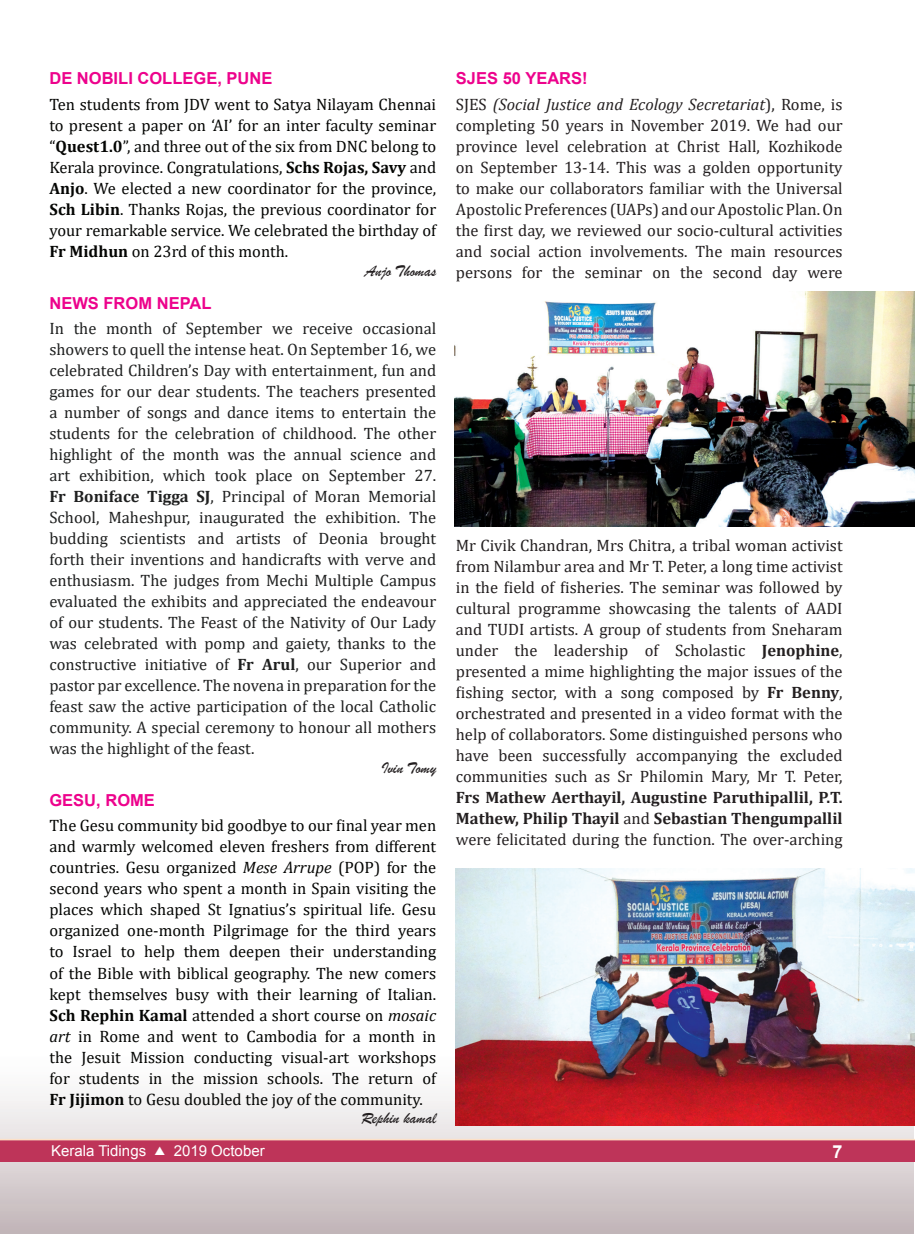
<style>
.page{position:relative;width:915px;height:1234px;background:#fff}
.page>*{position:absolute;margin:0;border:0;box-sizing:border-box;transform-origin:0 0}
.t1{font:700 18px "Arial";color:#fff}
.t2{font:16.5px/21px "Cambria";color:#040503;text-align:justify}
.t3{font:16.5px/21px "Cambria";color:#231f20;text-align:justify}
.t4{font:16.5px/21px "Cambria";color:#1f2020;text-align:justify}
.t5{font:700 16.5px/21px "Cambria";color:#231f20;text-align:justify}
.t6{font:700 16.5px "Arial";color:#ed028c}
.t7{font:16.5px "Brush Script";color:#231f20}
.t8{font:15px "Arial";color:#fff}
.s1{font-weight:700}
.s2{font-style:italic}
.s3{font-weight:400}
.s4{font-family:"Dixieland";font-size:12px}
</style>
<div class="page">
<svg style="left:0;top:1096px;width:913px;height:137px;background:#d7cdcf"></svg>
<img style="left:454px;top:291px;width:460px;height:235px">
<img style="left:455px;top:868px;width:458px;height:257px">
<div style="left:0;top:1138px;width:914px;height:23px;background:#be3459"></div>
<hr style="left:0;top:1138px;width:914px;height:2px;background:#fde0c7">
<p class="t6" style="left:49px;top:67px;width:224px">DE NOBILI COLLEGE, PUNE</p>
<p class="t2" style="left:49px;top:93px;width:388px">Ten students from JDV went to Satya Nilayam Chennai to present a paper on ‘AI’ for an inter faculty seminar “<span class="s1">Quest1.0</span>”, and three out of the six from DNC belong to Kerala province. Congratulations, <span class="s1">Schs Rojas, Savy</span> and <span class="s1">Anjo</span>. We elected a new coordinator for the province, <span class="s1">Sch Libin</span>. Thanks Rojas, the previous coordinator for your remarkable service. We celebrated the birthday of <span class="s1">Fr Midhun</span> on 23rd of this month.</p>
<p class="t7" style="left:365px;top:260px;width:73px">Anjo Thomas</p>
<p class="t6" style="left:49px;top:291px;width:163px">NEWS FROM NEPAL</p>
<p class="t4" style="left:49px;top:317px;width:388px">In the month of September we receive occasional showers to quell the intense heat. On September 16, we celebrated Children’s Day with entertainment, fun and games for our dear students. The teachers presented a number of songs and dance items to entertain the students for the celebration of childhood. The other highlight of the month was the annual science and art exhibition, which took place on September 27.<br><span class="s1">Fr Boniface Tigga SJ</span>, Principal of Moran Memorial School, Maheshpur, inaugurated the exhibition. The budding scientists and artists of Deonia brought forth their inventions and handicrafts with verve and enthusiasm. The judges from Mechi Multiple Campus evaluated the exhibits and appreciated the endeavour of our students. The Feast of the Nativity of Our Lady was celebrated with pomp and gaiety, thanks to the constructive initiative of <span class="s1">Fr Arul</span>, our Superior and pastor par excellence. The novena in preparation for the feast saw the active participation of the local Catholic community. A special ceremony to honour all mothers was the highlight of the feast.</p>
<p class="t7" style="left:381px;top:757px;width:56px">Ivin Tomy</p>
<p class="t6" style="left:49px;top:788px;width:107px">GESU, ROME</p>
<p class="t2" style="left:49px;top:815px;width:388px">The Gesu community bid goodbye to our final year men and warmly welcomed eleven freshers from different countries. Gesu organized <span class="s2">Mese Arrupe</span> (POP) for the second years who spent a month in Spain visiting the places which shaped St Ignatius’s spiritual life. Gesu organized one-month Pilgrimage for the third years to Israel to help them deepen their understanding of the Bible with biblical geography. The new comers kept themselves busy with their learning of Italian.<br><span class="s1">Sch Rephin Kamal</span> attended a short course on <span class="s2">mosaic art</span> in Rome and went to Cambodia for a month in the Jesuit Mission conducting visual-art workshops for students in the mission schools. The return of <span class="s1">Fr Jijimon</span> to Gesu doubled the joy of the community.</p>
<p class="t7" style="left:361px;top:1107px;width:76px">Rephin kamal</p>
<p class="t6" style="left:455px;top:67px;width:133px">SJES 50 YEARS!</p>
<p class="t3" style="left:455px;top:93px;width:388px">SJES <span class="s2">(Social Justice and Ecology Secretariat</span>), Rome, is completing 50 years in November 2019. We had our province level celebration at Christ Hall, Kozhikode on September 13-14. This was a golden opportunity to make our collaborators familiar with the Universal Apostolic Preferences (UAPs) and our Apostolic Plan. On the first day, we reviewed our socio-cultural activities and social action involvements. The main resources persons for the seminar on the second day were</p>
<p class="t3" style="left:455px;top:534px;width:388px">Mr Civik Chandran, Mrs Chitra, a tribal woman activist from Nilambur area and Mr T. Peter, a long time activist in the field of fisheries. The seminar was followed by cultural programme showcasing the talents of AADI and TUDI artists. A group of students from Sneharam under the leadership of Scholastic <span class="s1">Jenophine</span>, presented a mime highlighting the major issues of the fishing sector, with a song composed by <span class="s1">Fr Benny</span>, orchestrated and presented in a video format with the help of collaborators. Some distinguished persons who have been successfully accompanying the excluded communities such as Sr Philomin Mary, Mr T. Peter,</p>
<p class="t5" style="left:455px;top:786px;width:388px">Frs Mathew Aerthayil, Augustine Paruthipallil, P.T.<br>Mathew, Philip Thayil <span class="s3">and</span> Sebastian Thengumpallil <span class="s3">were felicitated during the function. The over-arching</span></p>
<p class="t8" style="left:51px;top:1140px;width:215px">Kerala Tidings <span class="s4">s</span> 2019 October</p>
<p class="t1" style="left:832px;top:1139px;width:12px">7</p>
</div>
